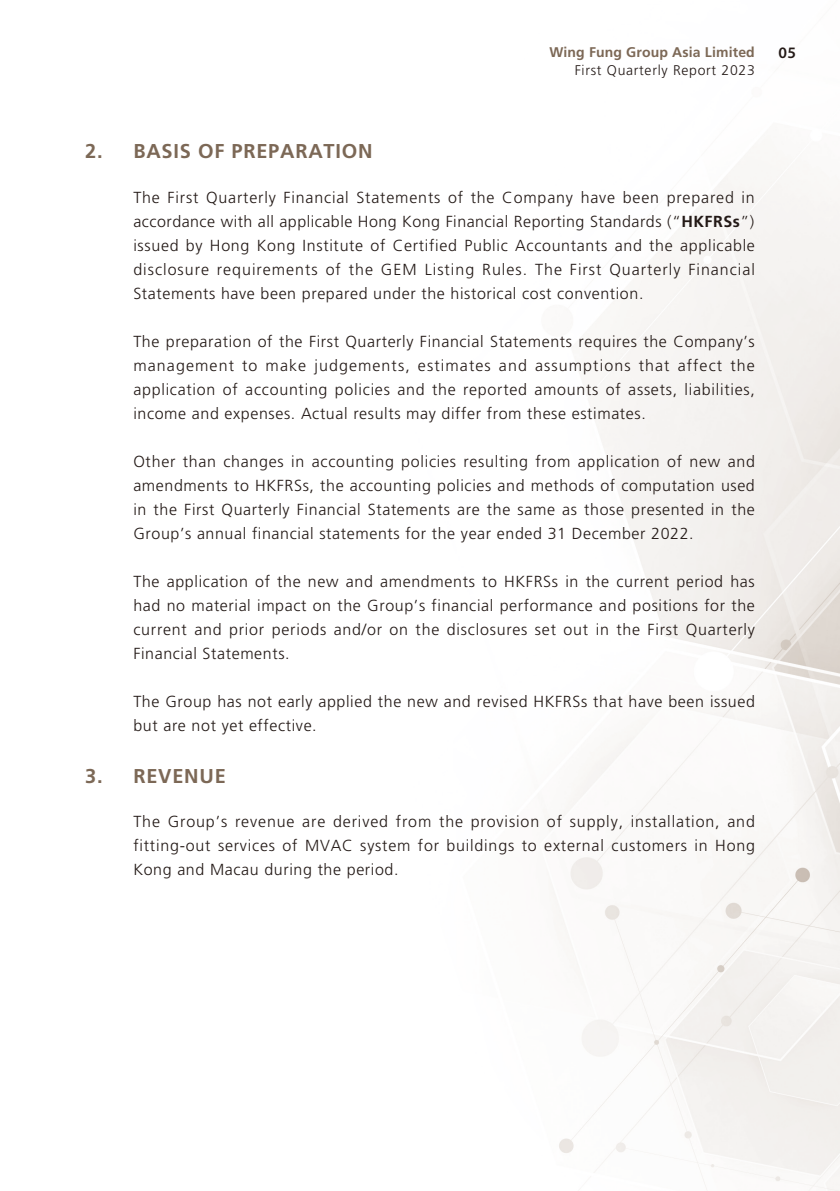
<style>
.page{position:relative;width:840px;height:1191px;background:#fff}
.page>*{position:absolute;margin:0;border:0;box-sizing:border-box;transform-origin:0 0}
.t1{font:700 20px "Frutiger LT Std";letter-spacing:.04em;color:#7c6856}
.t2{font:300 16px/24px "Frutiger LT Std";letter-spacing:.04em;color:#231916;text-align:justify}
.t3{font:600 16px "Myriad Pro";color:#231916}
.t4{font:700 14px "Frutiger LT Std";letter-spacing:.01em;color:#7c6856}
.t5{font:300 14px "Frutiger LT Std";letter-spacing:.05em;color:#231916}
.s1{font-weight:700}
</style>
<div class="page">
<img style="left:544px;top:147px;width:295px;height:1044px">
<p class="t4" style="left:549px;top:44px;width:207px">Wing Fung Group Asia Limited</p>
<p class="t5" style="left:574px;top:62px;width:181px">First Quarterly Report 2023</p>
<p class="t3" style="left:778px;top:42px;width:19px">05</p>
<p class="t1" style="left:85px;top:140px;width:289px">2. BASIS OF PREPARATION</p>
<p class="t2" style="left:133px;top:186px;width:622px">The First Quarterly Financial Statements of the Company have been prepared in accordance with all applicable Hong Kong Financial Reporting Standards (“<span class="s1">HKFRSs</span>”) issued by Hong Kong Institute of Certified Public Accountants and the applicable disclosure requirements of the GEM Listing Rules. The First Quarterly Financial Statements have been prepared under the historical cost convention.</p>
<p class="t2" style="left:133px;top:330px;width:622px">The preparation of the First Quarterly Financial Statements requires the Company’s management to make judgements, estimates and assumptions that affect the application of accounting policies and the reported amounts of assets, liabilities, income and expenses. Actual results may differ from these estimates.</p>
<p class="t2" style="left:133px;top:450px;width:622px">Other than changes in accounting policies resulting from application of new and amendments to HKFRSs, the accounting policies and methods of computation used in the First Quarterly Financial Statements are the same as those presented in the Group’s annual financial statements for the year ended 31 December 2022.</p>
<p class="t2" style="left:133px;top:570px;width:622px">The application of the new and amendments to HKFRSs in the current period has had no material impact on the Group’s financial performance and positions for the current and prior periods and/or on the disclosures set out in the First Quarterly Financial Statements.</p>
<p class="t2" style="left:133px;top:690px;width:622px">The Group has not early applied the new and revised HKFRSs that have been issued but are not yet effective.</p>
<p class="t1" style="left:85px;top:764px;width:142px">3. REVENUE</p>
<p class="t2" style="left:133px;top:810px;width:622px">The Group’s revenue are derived from the provision of supply, installation, and fitting-out services of MVAC system for buildings to external customers in Hong Kong and Macau during the period.</p>
</div>
